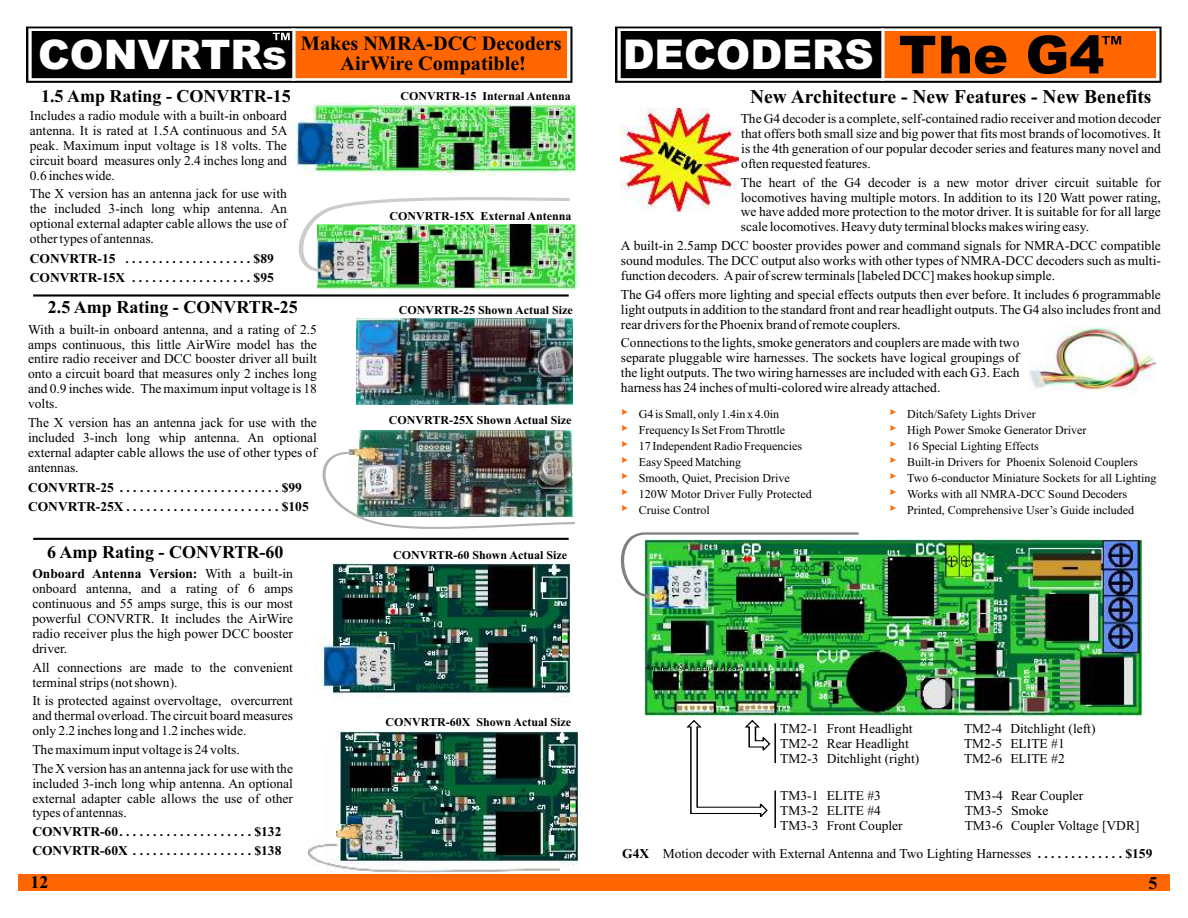
<style>
.page{position:relative;width:1188px;height:918px;background:#fff}
.page>*{position:absolute;margin:0;border:0;box-sizing:border-box;transform-origin:0 0}
.t1{font:900 41.1px "Arial";color:#fff}
.t2{font:900 40.8px "Arial";color:#fff}
.t3{font:700 20.25px/20.2px "Times New Roman";color:#000;text-align:center}
.t4{font:700 19.5px "Times New Roman";color:#000}
.t5{font:700 18px "Times New Roman";color:#000}
.t6{font:13.5px/15px "Times New Roman";color:#000;text-align:justify}
.t7{font:700 13.5px/18.8px "Times New Roman";color:#000}
.t8{font:12px "Times New Roman";color:#000}
.t9{font:700 12px "Times New Roman";color:#000}
.s1{font-size:52.5px;color:#000}
.s2{font-weight:700}
</style>
<div class="page">
<div style="left:19px;top:875px;width:1151px;height:16px;background:#f60"></div>
<svg style="left:615px;top:26px;width:547px;height:57px;background:#86481e"></svg>
<svg style="left:26px;top:26px;width:547px;height:57px;background:#87481f"></svg>
<img style="left:288px;top:104px;width:288px;height:73px">
<img style="left:317px;top:224px;width:259px;height:65px">
<img style="left:298px;top:197px;width:276px;height:77px">
<hr style="left:33px;top:294px;width:536px;height:3px;background:#000">
<hr style="left:33px;top:538px;width:536px;height:2px;background:#000">
<img style="left:356px;top:318px;width:217px;height:86px">
<img style="left:349px;top:431px;width:224px;height:19px">
<img style="left:322px;top:450px;width:253px;height:79px">
<img style="left:308px;top:731px;width:271px;height:142px">
<img style="left:336px;top:824px;width:28px;height:14px">
<img style="left:314px;top:564px;width:257px;height:134px">
<img style="left:621px;top:109px;width:118px;height:102px">
<hr style="left:775px;top:723px;width:1px;height:40px;background:#000">
<hr style="left:775px;top:791px;width:1px;height:37px;background:#000">
<svg style="left:686px;top:719px;width:85px;height:98px"></svg>
<img style="left:1029px;top:326px;width:128px;height:66px">
<img style="left:644px;top:539px;width:498px;height:177px">
<img style="left:620px;top:532px;width:242px;height:66px">
<h2 class="t2" style="left:38px;top:40px;width:250px">CONVRTRs</h2>
<h1 class="t1" style="left:623px;top:40px;width:483px">DECODERS <span class="s1">The G4</span></h1>
<h3 class="t3" style="left:301px;top:35px;width:262px">Makes NMRA-DCC Decoders<br>AirWire Compatible!</h3>
<h3 class="t5" style="left:41px;top:90px;width:251px">1.5 Amp Rating - CONVRTR-15</h3>
<p class="t9" style="left:400px;top:92px;width:172px">CONVRTR-15 Internal Antenna</p>
<p class="t6" style="left:30px;top:109px;width:259px">Includes a radio module with a built-in onboard antenna. It is rated at 1.5A continuous and 5A peak. Maximum input voltage is 18 volts. The circuit board measures only 2.4 inches long and 0.6 inches wide.</p>
<p class="t6" style="left:30px;top:188px;width:258px">The X version has an antenna jack for use with the included 3-inch long whip antenna. An optional external adapter cable allows the use of other types of antennas.</p>
<p class="t7" style="left:30px;top:251px;width:246px">CONVRTR-15 ...................$89<br>CONVRTR-15X ..................$95</p>
<h3 class="t5" style="left:48px;top:301px;width:251px">2.5 Amp Rating - CONVRTR-25</h3>
<p class="t6" style="left:28px;top:323px;width:290px">With a built-in onboard antenna, and a rating of 2.5 amps continuous, this little AirWire model has the entire radio receiver and DCC booster driver all built onto a circuit board that measures only 2 inches long and 0.9 inches wide. The maximum input voltage is 18 volts.</p>
<p class="t6" style="left:28px;top:416px;width:290px">The X version has an antenna jack for use with the included 3-inch long whip antenna. An optional external adapter cable allows the use of other types of antennas.</p>
<p class="t7" style="left:28px;top:480px;width:282px">CONVRTR-25 ........................$99<br>CONVRTR-25X.......................$105</p>
<h3 class="t5" style="left:47px;top:546px;width:238px">6 Amp Rating - CONVRTR-60</h3>
<p class="t6" style="left:32px;top:568px;width:262px"><span class="s2">Onboard Antenna Version:</span> With a built-in onboard antenna, and a rating of 6 amps continuous and 55 amps surge, this is our most powerful CONVRTR. It includes the AirWire radio receiver plus the high power DCC booster driver.</p>
<p class="t6" style="left:32px;top:661px;width:262px">All connections are made to the convenient terminal strips (not shown).</p>
<p class="t6" style="left:32px;top:695px;width:262px">It is protected against overvoltage, overcurrent and thermal overload. The circuit board measures only 2.2 inches long and 1.2 inches wide.</p>
<p class="t6" style="left:32px;top:741px;width:262px;line-height:18.8px">The maximum input voltage is 24 volts.<br>The X version has an antenna jack for use with the</p>
<p class="t6" style="left:32px;top:777px;width:262px">included 3-inch long whip antenna. An optional external adapter cable allows the use of other types of antennas.</p>
<p class="t7" style="left:32px;top:824px;width:251px">CONVRTR-60....................$132<br>CONVRTR-60X ..................$138</p>
<h3 class="t5" style="left:30px;top:876px;width:19px">12</h3>
<p class="t9" style="left:389px;top:212px;width:183px">CONVRTR-15X External Antenna</p>
<p class="t9" style="left:399px;top:306px;width:175px">CONVRTR-25 Shown Actual Size</p>
<p class="t9" style="left:389px;top:416px;width:184px">CONVRTR-25X Shown Actual Size</p>
<p class="t9" style="left:393px;top:551px;width:175px">CONVRTR-60 Shown Actual Size</p>
<p class="t9" style="left:386px;top:718px;width:187px">CONVRTR-60X Shown Actual Size</p>
<h3 class="t4" style="left:750px;top:90px;width:403px">New Architecture - New Features - New Benefits</h3>
<p class="t6" style="left:741px;top:112px;width:422px">The G4 decoder is a complete, self-contained radio receiver and motion decoder that offers both small size and big power that fits most brands of locomotives. It is the 4th generation of our popular decoder series and features many novel and often requested features.</p>
<p class="t6" style="left:741px;top:176px;width:422px">The heart of the G4 decoder is a new motor driver circuit suitable for locomotives having multiple motors. In addition to its 120 Watt power rating, we have added more protection to the motor driver. It is suitable for for all large scale locomotives. Heavy duty terminal blocks makes wiring easy.</p>
<p class="t6" style="left:621px;top:239px;width:542px">A built-in 2.5amp DCC booster provides power and command signals for NMRA-DCC compatible sound modules. The DCC output also works with other types of NMRA-DCC decoders such as multi&shy;function decoders. Apair of screw terminals [labeled DCC] makes hookup simple.</p>
<p class="t6" style="left:621px;top:288px;width:542px">The G4 offers more lighting and special effects outputs then ever before. It includes 6 programmable light outputs in addition to the standard front and rear headlight outputs. The G4 also includes front and rear drivers for the Phoenix brand of remote couplers.</p>
<p class="t6" style="left:621px;top:337px;width:400px">Connections to the lights, smoke generators and couplers are made with two separate pluggable wire harnesses. The sockets have logical groupings of the light outputs. The two wiring harnesses are included with each G3. Each harness has 24 inches of multi-colored wire already attached.</p>
<p class="t8" style="left:639px;top:410px;width:142px">G4 is Small, only 1.4in x 4.0in</p>
<p class="t8" style="left:907px;top:410px;width:130px">Ditch/Safety Lights Driver</p>
<p class="t8" style="left:639px;top:425px;width:148px">Frequency Is Set From Throttle</p>
<p class="t8" style="left:907px;top:425px;width:181px">High Power Smoke Generator Driver</p>
<p class="t8" style="left:639px;top:441px;width:165px">17 Independent Radio Frequencies</p>
<p class="t8" style="left:907px;top:441px;width:133px">16 Special Lighting Effects</p>
<p class="t8" style="left:639px;top:457px;width:104px">Easy Speed Matching</p>
<p class="t8" style="left:907px;top:457px;width:232px">Built-in Drivers for Phoenix Solenoid Couplers</p>
<p class="t8" style="left:639px;top:473px;width:152px">Smooth, Quiet, Precision Drive</p>
<p class="t8" style="left:907px;top:473px;width:251px">Two 6-conductor Miniature Sockets for all Lighting</p>
<p class="t8" style="left:639px;top:489px;width:175px">120W Motor Driver Fully Protected</p>
<p class="t8" style="left:907px;top:489px;width:222px">Works with all NMRA-DCC Sound Decoders</p>
<p class="t8" style="left:639px;top:505px;width:73px">Cruise Control</p>
<p class="t8" style="left:907px;top:505px;width:228px">Printed, Comprehensive User’s Guide included</p>
<p class="t6" style="left:780px;top:722px;width:134px">TM2-1 Front Headlight</p>
<p class="t6" style="left:964px;top:722px;width:133px">TM2-4 Ditchlight (left)</p>
<p class="t6" style="left:780px;top:737px;width:130px">TM2-2 Rear Headlight</p>
<p class="t6" style="left:964px;top:737px;width:102px">TM2-5 ELITE #1</p>
<p class="t6" style="left:780px;top:752px;width:140px">TM2-3 Ditchlight (right)</p>
<p class="t6" style="left:964px;top:752px;width:102px">TM2-6 ELITE #2</p>
<p class="t6" style="left:780px;top:789px;width:102px">TM3-1 ELITE #3</p>
<p class="t6" style="left:965px;top:789px;width:120px">TM3-4 Rear Coupler</p>
<p class="t6" style="left:780px;top:804px;width:102px">TM3-2 ELITE #4</p>
<p class="t6" style="left:965px;top:804px;width:85px">TM3-5 Smoke</p>
<p class="t6" style="left:780px;top:819px;width:124px">TM3-3 Front Coupler</p>
<p class="t6" style="left:965px;top:819px;width:176px">TM3-6 Coupler Voltage [VDR]</p>
<p class="t6" style="left:622px;top:848px;width:532px"><span class="s2">G4X</span> Motion decoder with External Antenna and Two Lighting Harnesses <span class="s2">. . . . . . . . . . . . . $159</span></p>
<h3 class="t5" style="left:1149px;top:877px;width:10px">5</h3>
</div>
